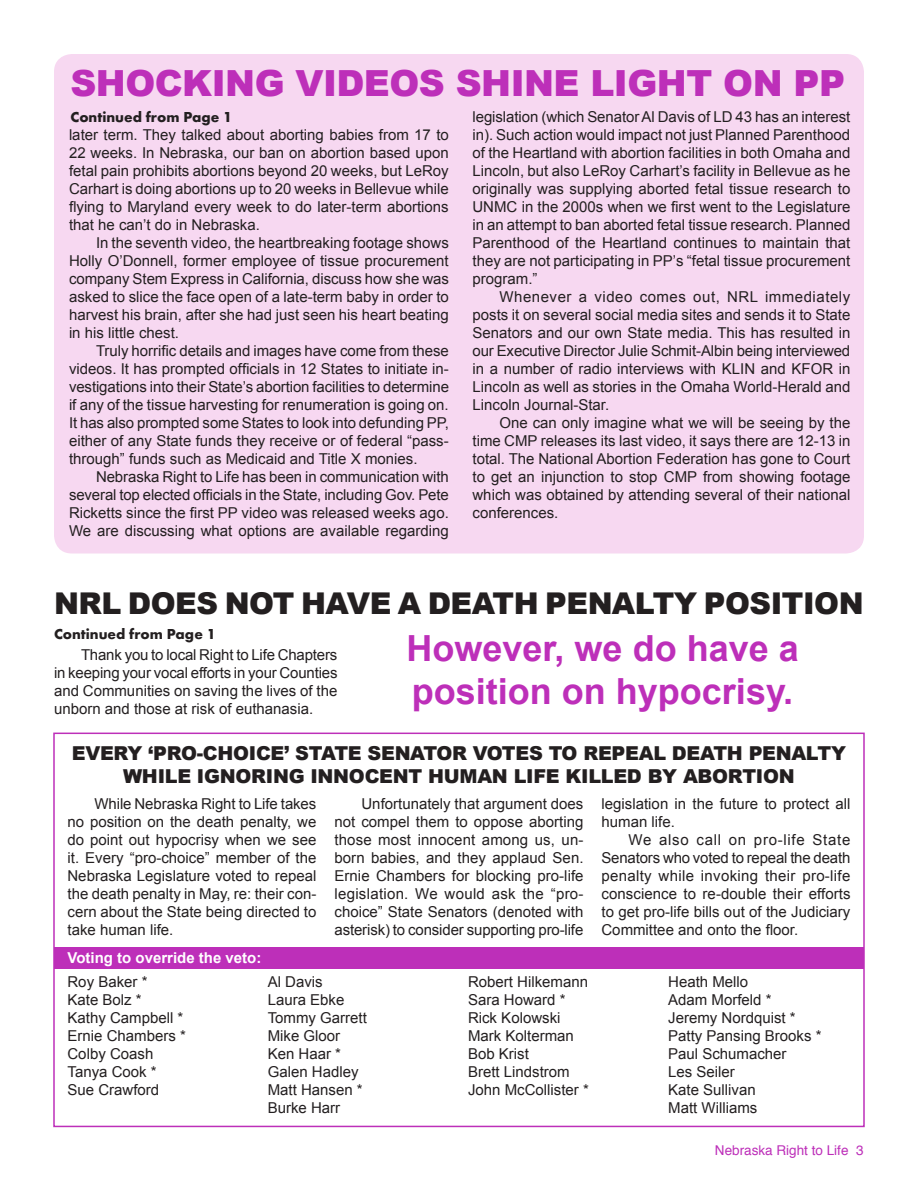
<style>
.page{position:relative;width:918px;height:1188px;background:#fff}
.page>*{position:absolute;margin:0;border:0;box-sizing:border-box;transform-origin:0 0}
.t1{font:700 36px/43.2px "Arial";color:#bd2fb9}
.t2{font:900 36px "Arial";letter-spacing:-.015em;color:#bd2fb9}
.t3{font:900 30px "Arial";letter-spacing:-.015em;color:#231f20}
.t4{font:900 19.2px/23px "Arial";letter-spacing:-.015em;color:#231f20;text-align:center}
.t5{font:15px/18px "Arial";color:#231f20;text-align:justify}
.t6{font:800 15px "Function LH";color:#231f20}
.t7{font:700 15px "Arial";color:#fff}
.t8{font:13.5px "Helvetica";color:#bd2fb9}
</style>
<div class="page">
<div style="left:54px;top:947px;width:810px;height:22px;background:#bd2fb9"></div>
<div style="left:54px;top:54px;width:810px;height:500px;background:#f7d8f1;border-radius:18px"></div>
<div style="left:53px;top:733px;width:812px;height:394px;border:2px solid #bd2fb9"></div>
<h1 class="t2" style="left:70px;top:57px;width:776px">SHOCKING VIDEOS SHINE LIGHT ON PP</h1>
<p class="t6" style="left:70px;top:108px;width:163px">Continued from Page 1</p>
<p class="t5" style="left:69px;top:126px;width:381px">later term. They talked about aborting babies from 17 to 22 weeks. In Nebraska, our ban on abortion based upon fetal pain prohibits abortions beyond 20 weeks, but LeRoy Carhart is doing abortions up to 20 weeks in Bellevue while flying to Maryland every week to do later-term abortions that he can’t do in Nebraska.</p>
<p class="t5" style="left:69px;top:234px;width:382px;text-indent:27px">In the seventh video, the heartbreaking footage shows Holly O’Donnell, former employee of tissue procurement company Stem Express in California, discuss how she was asked to slice the face open of a late-term baby in order to harvest his brain, after she had just seen his heart beating in his little chest.</p>
<p class="t5" style="left:69px;top:342px;width:382px;text-indent:27px">Truly horrific details and images have come from these videos. It has prompted officials in 12 States to initiate in&shy;vestigations into their State’s abortion facilities to determine if any of the tissue harvesting for renumeration is going on.<br>It has also prompted some States to look into defunding PP, either of any State funds they receive or of federal “pass&shy;through” funds such as Medicaid and Title X monies.</p>
<p class="t5" style="left:69px;top:468px;width:381px;text-indent:27px">Nebraska Right to Life has been in communication with several top elected officials in the State, including Gov. Pete Ricketts since the first PP video was released weeks ago.<br>We are discussing what options are available regarding</p>
<p class="t5" style="left:472px;top:108px;width:380px">legislation (which Senator Al Davis of LD 43 has an interest in). Such action would impact not just Planned Parenthood of the Heartland with abortion facilities in both Omaha and Lincoln, but also LeRoy Carhart’s facility in Bellevue as he originally was supplying aborted fetal tissue research to UNMC in the 2000s when we first went to the Legislature in an attempt to ban aborted fetal tissue research. Planned Parenthood of the Heartland continues to maintain that they are not participating in PP’s “fetal tissue procurement program.”</p>
<p class="t5" style="left:472px;top:288px;width:380px;text-indent:27px">Whenever a video comes out, NRL immediately posts it on several social media sites and sends it to State Senators and our own State media. This has resulted in our Executive Director Julie Schmit-Albin being interviewed in a number of radio interviews with KLIN and KFOR in Lincoln as well as stories in the Omaha World-Herald and Lincoln Journal-Star.</p>
<p class="t5" style="left:472px;top:414px;width:380px;text-indent:27px">One can only imagine what we will be seeing by the time CMP releases its last video, it says there are 12-13 in total. The National Abortion Federation has gone to Court to get an injunction to stop CMP from showing footage which was obtained by attending several of their national conferences.</p>
<h2 class="t3" style="left:54px;top:581px;width:811px">NRL DOES NOT HAVE A DEATH PENALTY POSITION</h2>
<p class="t6" style="left:54px;top:625px;width:163px">Continued from Page 1</p>
<h1 class="t1" style="left:407px;top:628px;width:394px">However, we do have a position on hypocrisy.</h1>
<p class="t5" style="left:54px;top:646px;width:285px;text-indent:27px">Thank you to local Right to Life Chapters in keeping your vocal efforts in your Counties and Communities on saving the lives of the unborn and those at risk of euthanasia.</p>
<p class="t4" style="left:72px;top:741px;width:776px">EVERY ‘PRO-CHOICE’ STATE SENATOR VOTES TO REPEAL DEATH PENALTY<br>WHILE IGNORING INNOCENT HUMAN LIFE KILLED BY ABORTION</p>
<p class="t5" style="left:68px;top:795px;width:250px;text-indent:27px">While Nebraska Right to Life takes no position on the death penalty, we do point out hypocrisy when we see it. Every “pro-choice” member of the Nebraska Legislature voted to repeal the death penalty in May, re: their con&shy;cern about the State being directed to take human life.</p>
<p class="t5" style="left:334px;top:795px;width:251px;text-indent:27px">Unfortunately that argument does not compel them to oppose aborting those most innocent among us, un&shy;born babies, and they applaud Sen.<br>Ernie Chambers for blocking pro-life legislation. We would ask the “pro&shy;choice” State Senators (denoted with asterisk) to consider supporting pro-life</p>
<p class="t5" style="left:602px;top:795px;width:251px">legislation in the future to protect all human life.</p>
<p class="t5" style="left:602px;top:831px;width:251px;text-indent:27px">We also call on pro-life State Senators who voted to repeal the death penalty while invoking their pro-life conscience to re-double their efforts to get pro-life bills out of the Judiciary Committee and onto the floor.</p>
<p class="t7" style="left:68px;top:947px;width:195px">Voting to override the veto:</p>
<p class="t5" style="left:68px;top:973px;width:120px;text-align:left">Roy Baker *<br>Kate Bolz *<br>Kathy Campbell *<br>Ernie Chambers *<br>Colby Coash<br>Tanya Cook *<br>Sue Crawford</p>
<p class="t5" style="left:268px;top:973px;width:101px;text-align:left">Al Davis<br>Laura Ebke<br>Tommy Garrett<br>Mike Gloor<br>Ken Haar *<br>Galen Hadley<br>Matt Hansen *<br>Burke Harr</p>
<p class="t5" style="left:468px;top:973px;width:122px;text-align:left">Robert Hilkemann<br>Sara Howard *<br>Rick Kolowski<br>Mark Kolterman<br>Bob Krist<br>Brett Lindstrom<br>John McCollister *</p>
<p class="t5" style="left:668px;top:973px;width:155px;text-align:left">Heath Mello<br>Adam Morfeld *<br>Jeremy Nordquist *<br>Patty Pansing Brooks *<br>Paul Schumacher<br>Les Seiler<br>Kate Sullivan<br>Matt Williams</p>
<p class="t8" style="left:715px;top:1139px;width:150px">Nebraska Right to Life 3</p>
</div>
